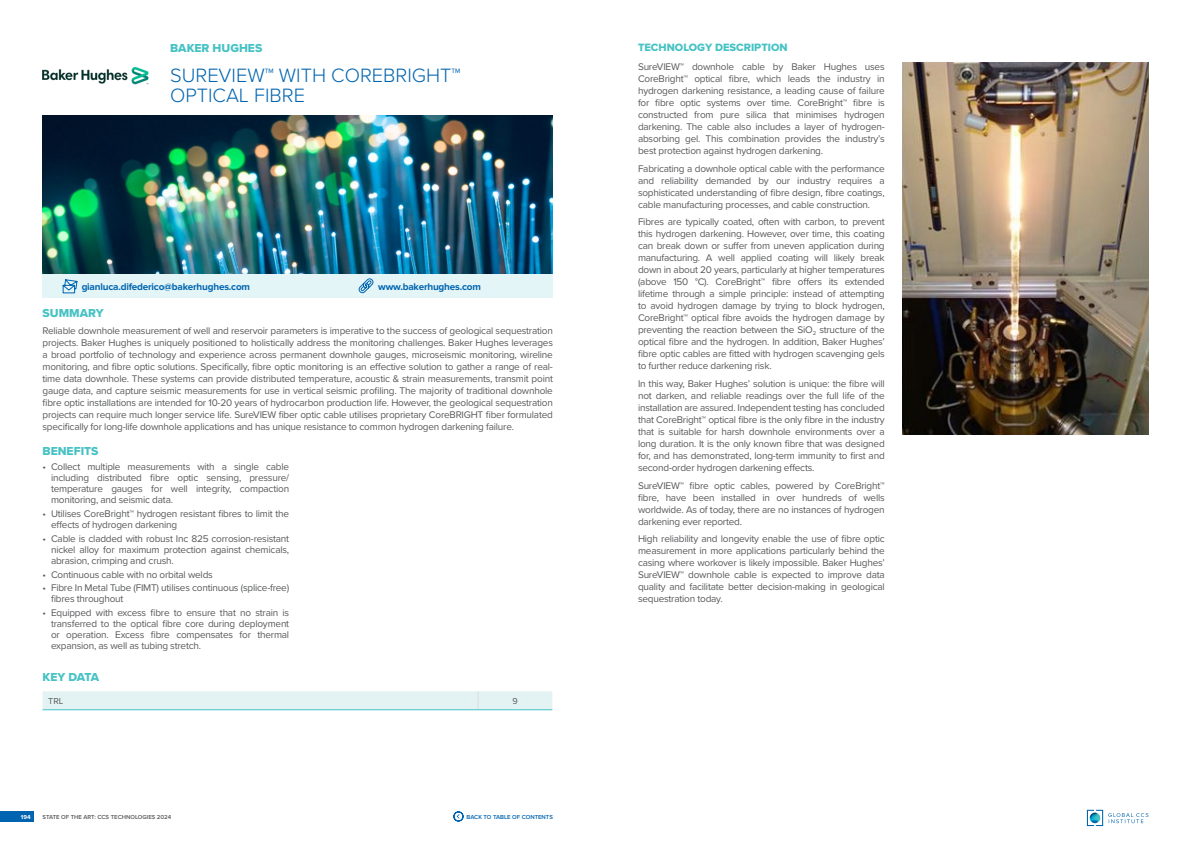
<style>
.page{position:relative;width:1191px;height:842px;background:#fff}
.page>*{position:absolute;margin:0;border:0;box-sizing:border-box;transform-origin:0 0}
.t1{font:300 20px/20px "Proxima Nova";color:#0064b0}
.t2{font:12px "Proxima Nova Extrabld";color:#47c2c4}
.t3{font:11px "Proxima Nova Extrabld";color:#47c2c4}
.t4{font:10px/12px "Proxima Nova";letter-spacing:-.02em;color:#58595b;text-align:justify}
.t5{font:700 10px "Proxima Nova";letter-spacing:-.02em;color:#0064b0}
.t6{font:9px "Proxima Nova";color:#58595b}
.t7{font:600 6px "Proxima Nova";color:#58595b}
.t8{font:600 6px "Proxima Nova";color:#0064b0}
.t9{font:700 6px "Proxima Nova";color:#fff}
</style>
<div class="page">
<div style="left:0;top:812px;width:34px;height:10px;background:#0064b0"></div>
<svg style="left:1087px;top:810px;width:61px;height:16px"></svg>
<svg style="left:453px;top:811px;width:10px;height:10px"></svg>
<img style="left:43px;top:66px;width:105px;height:19px">
<div style="left:43px;top:274px;width:510px;height:24px;background:#e3f5f6"></div>
<svg style="left:62px;top:279px;width:16px;height:15px"></svg>
<svg style="left:358px;top:278px;width:16px;height:16px"></svg>
<img style="left:43px;top:116px;width:510px;height:158px">
<img style="left:902px;top:62px;width:246px;height:373px">
<div style="left:43px;top:691px;width:509px;height:18px;background:#e3f3f3"></div>
<hr style="left:43px;top:709px;width:435px;height:1px;background:#42c1c7">
<hr style="left:478px;top:709px;width:74px;height:1px;background:#42c1c7">
<p class="t2" style="left:170px;top:39px;width:94px">BAKER HUGHES</p>
<h1 class="t1" style="left:170px;top:64px;width:292px">SUREVIEW™ WITH COREBRIGHT™<br>OPTICAL FIBRE</h1>
<p class="t5" style="left:82px;top:281px;width:170px">gianluca.difederico@bakerhughes.com</p>
<p class="t5" style="left:378px;top:281px;width:104px">www.bakerhughes.com</p>
<p class="t2" style="left:43px;top:304px;width:63px">SUMMARY</p>
<p class="t4" style="left:43px;top:324px;width:512px">Reliable downhole measurement of well and reservoir parameters is imperative to the success of geological sequestration projects. Baker Hughes is uniquely positioned to holistically address the monitoring challenges. Baker Hughes leverages a broad portfolio of technology and experience across permanent downhole gauges, microseismic monitoring, wireline monitoring, and fibre optic solutions. Specifically, fibre optic monitoring is an effective solution to gather a range of real&shy;time data downhole. These systems can provide distributed temperature, acoustic &amp; strain measurements, transmit point gauge data, and capture seismic measurements for use in vertical seismic profiling. The majority of traditional downhole fibre optic installations are intended for 10-20 years of hydrocarbon production life. However, the geological sequestration projects can require much longer service life. SureVIEW fiber optic cable utilises proprietary CoreBRIGHT fiber formulated specifically for long-life downhole applications and has unique resistance to common hydrogen darkening failure.</p>
<p class="t4" style="left:51px;top:461px;width:240px;line-height:11px;text-indent:-8px">• Collect multiple measurements with a single cable including distributed fibre optic sensing, pressure/ temperature gauges for well integrity, compaction monitoring, and seismic data.</p>
<p class="t4" style="left:51px;top:508px;width:240px;line-height:11px;text-indent:-8px">• Utilises CoreBright™ hydrogen resistant fibres to limit the effects of hydrogen darkening</p>
<p class="t4" style="left:51px;top:532px;width:240px;line-height:11px;text-indent:-8px">• Cable is cladded with robust Inc 825 corrosion-resistant nickel alloy for maximum protection against chemicals, abrasion, crimping and crush.</p>
<p class="t4" style="left:43px;top:568px;width:172px">• Continuous cable with no orbital welds</p>
<p class="t4" style="left:51px;top:582px;width:240px;line-height:11px;text-indent:-8px">• Fibre In Metal Tube (FIMT) utilises continuous (splice-free) fibres throughout</p>
<p class="t4" style="left:51px;top:607px;width:240px;line-height:11px;text-indent:-8px">• Equipped with excess fibre to ensure that no strain is transferred to the optical fibre core during deployment or operation. Excess fibre compensates for thermal expansion, as well as tubing stretch.</p>
<p class="t2" style="left:43px;top:442px;width:57px">BENEFITS</p>
<p class="t2" style="left:43px;top:668px;width:58px">KEY DATA</p>
<p class="t6" style="left:48px;top:694px;width:17px">TRL</p>
<p class="t6" style="left:512px;top:694px;width:7px">9</p>
<p class="t9" style="left:21px;top:813px;width:11px">194</p>
<p class="t7" style="left:43px;top:812px;width:130px">STATE OF THE ART: CCS TECHNOLOGIES 2024</p>
<p class="t8" style="left:466px;top:812px;width:88px">BACK TO TABLE OF CONTENTS</p>
<p class="t3" style="left:638px;top:39px;width:151px">TECHNOLOGY DESCRIPTION</p>
<p class="t4" style="left:638px;top:60px;width:248px">SureVIEW™ downhole cable by Baker Hughes uses CoreBright™ optical fibre, which leads the industry in hydrogen darkening resistance, a leading cause of failure for fibre optic systems over time. CoreBright™ fibre is constructed from pure silica that minimises hydrogen darkening. The cable also includes a layer of hydrogen&shy;absorbing gel. This combination provides the industry’s best protection against hydrogen darkening.</p>
<p class="t4" style="left:638px;top:162px;width:248px">Fabricating a downhole optical cable with the performance and reliability demanded by our industry requires a sophisticated understanding of fibre design, fibre coatings, cable manufacturing processes, and cable construction.</p>
<p class="t4" style="left:638px;top:215px;width:248px">Fibres are typically coated, often with carbon, to prevent this hydrogen darkening. However, over time, this coating can break down or suffer from uneven application during manufacturing. A well applied coating will likely break down in about 20 years, particularly at higher temperatures (above 150 °C). CoreBright™ fibre offers its extended lifetime through a simple principle: instead of attempting to avoid hydrogen damage by trying to block hydrogen, CoreBright™ optical fibre avoids the hydrogen damage by preventing the reaction between the SiO<sub>2</sub> structure of the optical fibre and the hydrogen. In addition, Baker Hughes’ fibre optic cables are fitted with hydrogen scavenging gels to further reduce darkening risk.</p>
<p class="t4" style="left:638px;top:377px;width:248px">In this way, Baker Hughes’ solution is unique: the fibre will not darken, and reliable readings over the full life of the installation are assured. Independent testing has concluded that CoreBright™ optical fibre is the only fibre in the industry that is suitable for harsh downhole environments over a long duration. It is the only known fibre that was designed for, and has demonstrated, long-term immunity to first and second-order hydrogen darkening effects.</p>
<p class="t4" style="left:638px;top:479px;width:248px">SureVIEW™ fibre optic cables, powered by CoreBright™ fibre, have been installed in over hundreds of wells worldwide. As of today, there are no instances of hydrogen darkening ever reported.</p>
<p class="t4" style="left:638px;top:532px;width:248px">High reliability and longevity enable the use of fibre optic measurement in more applications particularly behind the casing where workover is likely impossible. Baker Hughes’ SureVIEW™ downhole cable is expected to improve data quality and facilitate better decision-making in geological sequestration today.</p>
</div>
